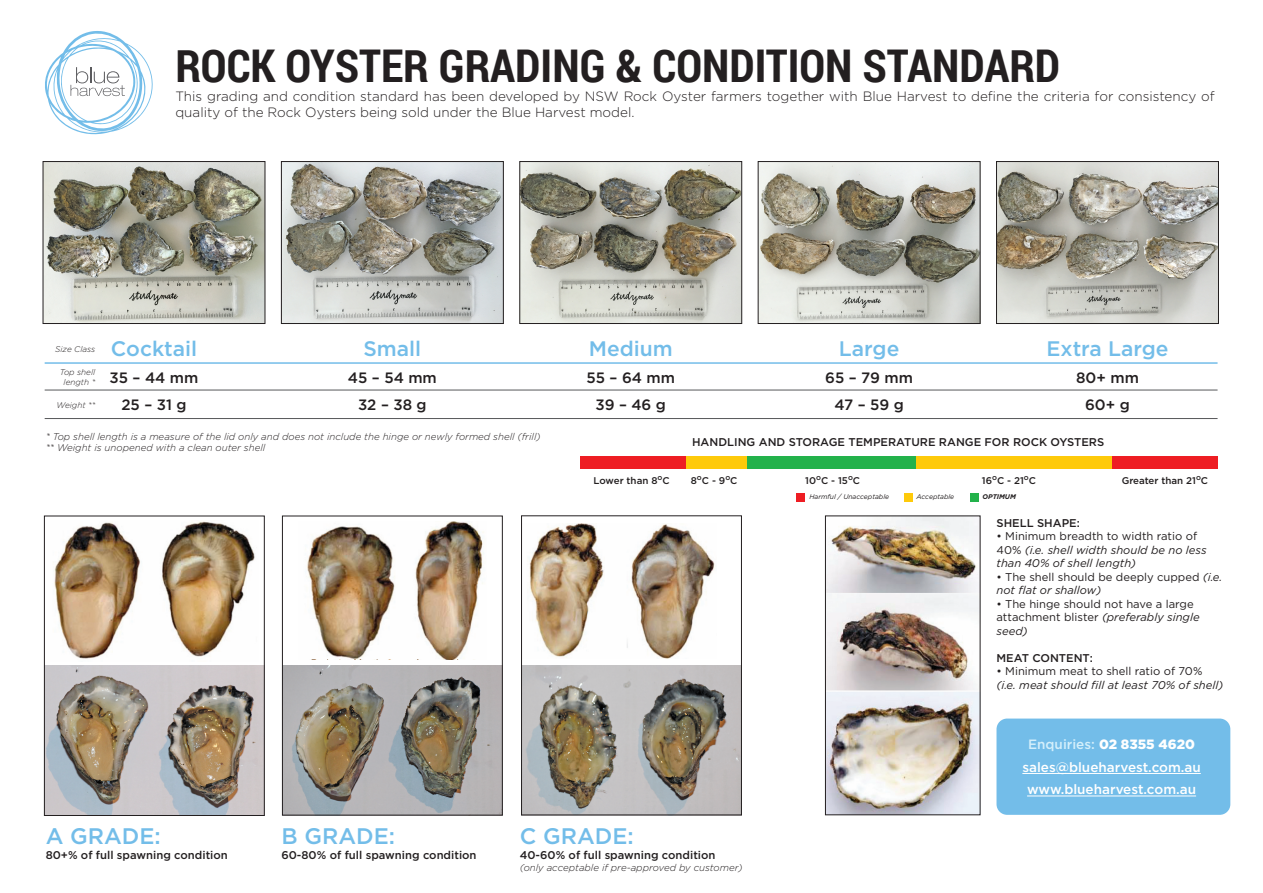
<style>
.page{position:relative;width:1263px;height:893px;background:#fff}
.page>*{position:absolute;margin:0;border:0;box-sizing:border-box;transform-origin:0 0}
.t1{font:700 45.15px "Roboto Condensed";color:#231f20}
.t2{font:500 22.5px "Gotham";color:#73bde9}
.t3{font:500 21px "Gotham";color:#73bde9}
.t4{font:500 15px/27px "Gotham";color:#231f20;text-align:center}
.t5{font:300 13.5px/16.2px "Gotham";color:#231f20}
.t6{font:500 13.5px/22.5px "Gotham";color:#fff;text-align:center}
.t7{font:500 11.25px "Gotham";color:#231f20}
.t8{font:11.25px/13.5px "Gotham";color:#231f20}
.t9{font:italic 11.25px/13.5px "Gotham";color:#231f20}
.t10{font:italic 300 9.75px/11.7px "Gotham";color:#231f20}
.t11{font:500 9.75px "Gotham";color:#231f20}
.t12{font:italic 300 8.25px/9.9px "Gotham";color:#231f20;text-align:center}
.t13{font:italic 6.75px "Gotham";color:#231f20}
.t14{font:italic 700 6.75px "Gotham";color:#231f20}
.s1{font-style:normal}
.s2{font-style:italic}
.s3{color:#d4effb}
.s4{font-weight:900}
</style>
<div class="page">
<hr style="left:45px;top:390px;width:1172px;height:1px;background:#57585a">
<hr style="left:45px;top:362px;width:1172px;height:2px;background:#73bde9">
<hr style="left:45px;top:418px;width:1172px;height:1px;background:#57585a">
<img style="left:827px;top:518px;width:151px;height:295px">
<img style="left:46px;top:666px;width:216px;height:148px">
<img style="left:54px;top:521px;width:201px;height:138px">
<div style="left:44px;top:516px;width:220px;height:300px;border:1px solid #231f20"></div>
<img style="left:282px;top:666px;width:220px;height:150px">
<img style="left:307px;top:522px;width:177px;height:137px">
<img style="left:45px;top:163px;width:218px;height:159px">
<div style="left:43px;top:161px;width:222px;height:163px;border:1px solid #231f20"></div>
<img style="left:283px;top:163px;width:218px;height:159px">
<div style="left:281px;top:161px;width:222px;height:163px;border:1px solid #231f20"></div>
<img style="left:522px;top:163px;width:218px;height:159px">
<div style="left:520px;top:161px;width:222px;height:163px;border:1px solid #231f20"></div>
<img style="left:760px;top:163px;width:218px;height:159px">
<div style="left:758px;top:161px;width:222px;height:163px;border:1px solid #231f20"></div>
<img style="left:998px;top:163px;width:219px;height:159px">
<div style="left:996px;top:161px;width:223px;height:163px;border:1px solid #231f20"></div>
<img style="left:521px;top:666px;width:220px;height:150px">
<img style="left:529px;top:523px;width:186px;height:135px">
<div style="left:521px;top:516px;width:221px;height:299px;border:1px solid #231f20"></div>
<svg style="left:45px;top:31px;width:108px;height:104px"></svg>
<div style="left:825px;top:516px;width:155px;height:299px;border:1px solid #231f20"></div>
<div style="left:996px;top:718px;width:234px;height:97px;background:#73bde9;border-radius:11px"></div>
<hr style="left:1022px;top:773px;width:179px;height:1px;background:#fff">
<hr style="left:1027px;top:796px;width:169px;height:1px;background:#fff">
<div style="left:580px;top:456px;width:638px;height:13px;background:#ee1d23"></div>
<div style="left:686px;top:456px;width:426px;height:13px;background:#feca0a"></div>
<div style="left:747px;top:456px;width:168px;height:13px;background:#23b24b"></div>
<div style="left:797px;top:493px;width:8px;height:8px;background:#ee1d23"></div>
<div style="left:904px;top:493px;width:8px;height:8px;background:#feca0a"></div>
<div style="left:970px;top:493px;width:8px;height:8px;background:#23b24b"></div>
<h1 class="t1" style="left:175px;top:34px;width:886px">ROCK OYSTER GRADING &amp; CONDITION STANDARD</h1>
<p class="t5" style="left:175px;top:87px;width:1041px">This grading and condition standard has been developed by NSW Rock Oyster farmers together with Blue Harvest to define the criteria for consistency of quality of the Rock Oysters being sold under the Blue Harvest model.</p>
<p class="t12" style="left:55px;top:344px;width:41px">Size Class</p>
<p class="t12" style="left:60px;top:367px;width:37px">Top shell length *</p>
<p class="t12" style="left:57px;top:400px;width:40px">Weight **</p>
<h3 class="t3" style="left:111px;top:334px;width:88px">Cocktail</h3>
<p class="t4" style="left:110px;top:364px;width:90px">35 – 44 mm<br>25 – 31 g</p>
<h3 class="t3" style="left:363px;top:334px;width:59px">Small</h3>
<p class="t4" style="left:348px;top:364px;width:91px">45 – 54 mm<br>32 – 38 g</p>
<h3 class="t3" style="left:589px;top:334px;width:85px">Medium</h3>
<p class="t4" style="left:586px;top:364px;width:90px">55 – 64 mm<br>39 – 46 g</p>
<h3 class="t3" style="left:839px;top:334px;width:62px">Large</h3>
<p class="t4" style="left:825px;top:364px;width:89px">65 – 79 mm<br>47 – 59 g</p>
<h3 class="t3" style="left:1046px;top:334px;width:124px">Extra Large</h3>
<p class="t4" style="left:1076px;top:364px;width:64px">80+ mm<br>60+ g</p>
<p class="t10" style="left:46px;top:430px;width:496px">* Top shell length is a measure of the lid only and does not include the hinge or newly formed shell (frill) ** Weight is unopened with a clean outer shell</p>
<p class="t7" style="left:692px;top:434px;width:414px">HANDLING AND STORAGE TEMPERATURE RANGE FOR ROCK OYSTERS</p>
<p class="t11" style="left:593px;top:474px;width:78px">Lower than 8<sup>o</sup>C</p>
<p class="t11" style="left:691px;top:474px;width:48px">8<sup>o</sup>C - 9<sup>o</sup>C</p>
<p class="t11" style="left:805px;top:474px;width:56px">10<sup>o</sup>C - 15<sup>o</sup>C</p>
<p class="t11" style="left:982px;top:474px;width:56px">16<sup>o</sup>C - 21<sup>o</sup>C</p>
<p class="t11" style="left:1122px;top:474px;width:88px">Greater than 21<sup>o</sup>C</p>
<p class="t13" style="left:809px;top:492px;width:81px">Harmful / Unacceptable</p>
<p class="t13" style="left:916px;top:492px;width:39px">Acceptable</p>
<p class="t14" style="left:982px;top:492px;width:35px">OPTIMUM</p>
<p class="t7" style="left:996px;top:515px;width:85px">SHELL SHAPE:</p>
<p class="t9" style="left:996px;top:529px;width:212px"><span class="s1">• Minimum breadth to width ratio of<br>40%</span> (i.e. shell width should be no less than 40% of shell length)</p>
<p class="t8" style="left:996px;top:570px;width:227px">• The shell should be deeply cupped <span class="s2">(i.e. not flat or shallow)</span></p>
<p class="t8" style="left:996px;top:597px;width:205px">• The hinge should not have a large attachment blister <span class="s2">(preferably single seed)</span></p>
<p class="t7" style="left:996px;top:650px;width:98px">MEAT CONTENT:</p>
<p class="t8" style="left:996px;top:664px;width:207px">• Minimum meat to shell ratio of 70%</p>
<p class="t9" style="left:996px;top:678px;width:228px">(i.e. meat should fill at least 70% of shell)</p>
<p class="t6" style="left:1022px;top:733px;width:180px"><span class="s3">Enquiries:</span> <span class="s4">02 8355 4620 </span>sales@blueharvest.com.au www.blueharvest.com.au</p>
<h2 class="t2" style="left:46px;top:822px;width:117px">A GRADE:</h2>
<p class="t7" style="left:46px;top:848px;width:184px">80+% of full spawning condition</p>
<h2 class="t2" style="left:281px;top:822px;width:115px">B GRADE:</h2>
<p class="t7" style="left:281px;top:848px;width:197px">60-80% of full spawning condition</p>
<h2 class="t2" style="left:520px;top:822px;width:115px">C GRADE:</h2>
<p class="t7" style="left:520px;top:848px;width:197px">40-60% of full spawning condition</p>
<p class="t10" style="left:520px;top:861px;width:224px">(only acceptable if pre-approved by customer)</p>
</div>
